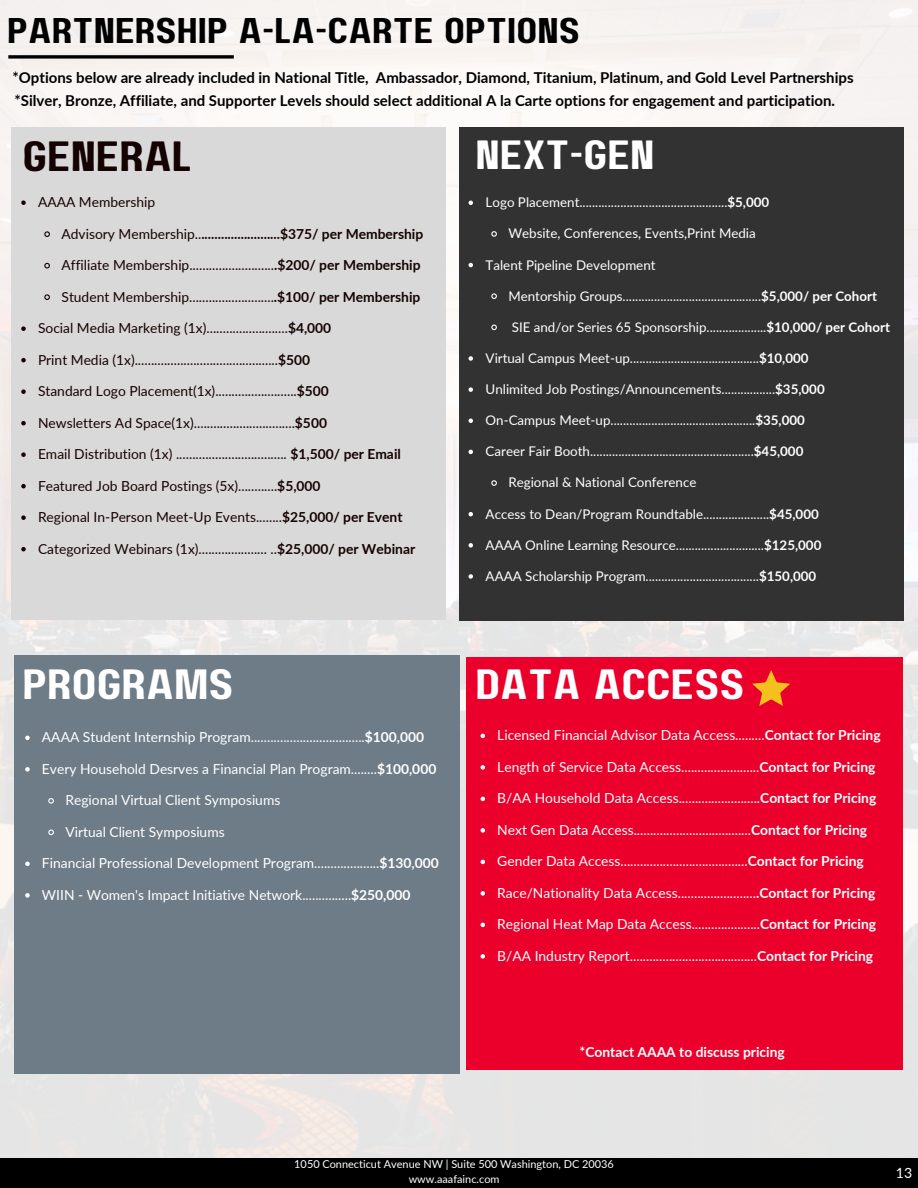
<style>
.page{position:relative;width:918px;height:1188px;background:#fff}
.page>*{position:absolute;margin:0;border:0;box-sizing:border-box;transform-origin:0 0}
.t1{font:42.3px "Paalalabas Display Wide BETA";color:#fff}
.t2{font:42.3px "Paalalabas Display Wide BETA";color:#150202}
.t3{font:40.8px "Paalalabas Display Wide BETA";color:#fff}
.t4{font:35.7px "Paalalabas Display Wide BETA";color:#000}
.t5{font:700 15px/23.1px "Lato";color:#000}
.t6{font:14.1px "Lato";color:#fff}
.t7{font:13.8px "Lato";color:#fff}
.t8{font:13.8px "Lato";color:#150202}
.t9{font:700 13.8px "Lato";color:#150202}
.t10{font:700 13.8px "Lato";color:#fff}
.t11{font:13.35px "Lato";color:#fff}
.t12{font:10.95px/14.5px "Lato";color:#fff;text-align:center}
.s1{font-weight:400}
.s2{font-weight:700}
</style>
<div class="page">
<img style="left:0;top:0;width:918px;height:1159px">
<div style="left:11px;top:127px;width:435px;height:493px;background:#d9d9d9"></div>
<svg style="left:8px;top:55px;width:226px;height:4px"></svg>
<div style="left:467px;top:657px;width:436px;height:412px;background:#eb002b"></div>
<div style="left:459px;top:127px;width:444px;height:493px;background:#323232"></div>
<div style="left:15px;top:655px;width:444px;height:419px;background:#6d7c87"></div>
<div style="left:0;top:1159px;width:918px;height:29px;background:#000"></div>
<svg style="left:752px;top:670px;width:38px;height:36px"></svg>
<svg style="left:21px;top:200px;width:5px;height:5px"></svg>
<svg style="left:44px;top:231px;width:6px;height:6px"></svg>
<svg style="left:44px;top:262px;width:6px;height:7px"></svg>
<svg style="left:44px;top:294px;width:6px;height:6px"></svg>
<svg style="left:21px;top:326px;width:5px;height:5px"></svg>
<svg style="left:21px;top:358px;width:5px;height:4px"></svg>
<svg style="left:21px;top:389px;width:5px;height:5px"></svg>
<svg style="left:21px;top:421px;width:5px;height:4px"></svg>
<svg style="left:21px;top:452px;width:5px;height:5px"></svg>
<svg style="left:21px;top:484px;width:5px;height:4px"></svg>
<svg style="left:21px;top:515px;width:5px;height:5px"></svg>
<svg style="left:21px;top:547px;width:5px;height:4px"></svg>
<svg style="left:481px;top:734px;width:4px;height:4px"></svg>
<svg style="left:481px;top:765px;width:4px;height:5px"></svg>
<svg style="left:481px;top:797px;width:4px;height:4px"></svg>
<svg style="left:481px;top:828px;width:4px;height:5px"></svg>
<svg style="left:481px;top:860px;width:4px;height:4px"></svg>
<svg style="left:481px;top:891px;width:4px;height:5px"></svg>
<svg style="left:481px;top:923px;width:4px;height:4px"></svg>
<svg style="left:481px;top:954px;width:4px;height:5px"></svg>
<svg style="left:469px;top:201px;width:4px;height:4px"></svg>
<svg style="left:491px;top:231px;width:6px;height:6px"></svg>
<svg style="left:469px;top:263px;width:4px;height:4px"></svg>
<svg style="left:491px;top:293px;width:6px;height:6px"></svg>
<svg style="left:491px;top:324px;width:6px;height:7px"></svg>
<svg style="left:469px;top:356px;width:4px;height:5px"></svg>
<svg style="left:469px;top:387px;width:4px;height:5px"></svg>
<svg style="left:469px;top:419px;width:4px;height:4px"></svg>
<svg style="left:469px;top:450px;width:4px;height:4px"></svg>
<svg style="left:491px;top:480px;width:6px;height:6px"></svg>
<svg style="left:469px;top:512px;width:4px;height:4px"></svg>
<svg style="left:469px;top:543px;width:4px;height:5px"></svg>
<svg style="left:469px;top:574px;width:4px;height:5px"></svg>
<svg style="left:25px;top:736px;width:5px;height:4px"></svg>
<svg style="left:25px;top:767px;width:5px;height:5px"></svg>
<svg style="left:48px;top:798px;width:6px;height:6px"></svg>
<svg style="left:48px;top:829px;width:6px;height:7px"></svg>
<svg style="left:25px;top:862px;width:5px;height:4px"></svg>
<svg style="left:25px;top:893px;width:5px;height:5px"></svg>
<h3 class="t4" style="left:7px;top:16px;width:574px">PARTNERSHIP A-LA-CARTE OPTIONS</h3>
<p class="t5" style="left:12px;top:65px;width:843px">*Options below are already included in National Title, Ambassador, Diamond, Titanium, Platinum, and Gold Level Partnerships *Silver, Bronze, Affiliate, and Supporter Levels should select additional A la Carte options for engagement and participation.</p>
<h1 class="t2" style="left:22px;top:139px;width:171px">GENERAL</h1>
<p class="t8" style="left:38px;top:194px;width:119px">AAAA Membership</p>
<p class="t9" style="left:62px;top:225px;width:363px"><span class="s1">Advisory Membership..</span>........................$375/ per Membership</p>
<p class="t8" style="left:62px;top:257px;width:361px">Affiliate Membership..........................<span class="s2">.$200/ per Membership</span></p>
<p class="t8" style="left:62px;top:288px;width:360px">Student Membership..........................<span class="s2">.$100/ per Membership</span></p>
<p class="t8" style="left:38px;top:320px;width:295px">Social Media Marketing (1x).........................<span class="s2">$4,000</span></p>
<p class="t8" style="left:38px;top:351px;width:274px">Print Media (1x)............................................<span class="s2">$500</span></p>
<p class="t8" style="left:38px;top:383px;width:292px">Standard Logo Placement(1x).........................<span class="s2">$500</span></p>
<p class="t8" style="left:38px;top:414px;width:291px">Newsletters Ad Space(1x)...............................<span class="s2">$500</span></p>
<p class="t8" style="left:38px;top:446px;width:364px">Email Distribution (1x) .................................. <span class="s2">$1,500/ per Email</span></p>
<p class="t8" style="left:38px;top:477px;width:284px">Featured Job Board Postings (5x)............<span class="s2">$5,000</span></p>
<p class="t8" style="left:38px;top:509px;width:366px">Regional In-Person Meet-Up Events........<span class="s2">$25,000/ per Event</span></p>
<p class="t8" style="left:38px;top:540px;width:379px">Categorized Webinars (1x)..................... ..<span class="s2">$25,000/ per Webinar</span></p>
<h1 class="t1" style="left:22px;top:667px;width:213px">PROGRAMS</h1>
<p class="t7" style="left:42px;top:729px;width:384px">AAAA Student Internship Program...................................<span class="s2">$100,000</span></p>
<p class="t7" style="left:42px;top:760px;width:396px">Every Household Desrves a Financial Plan Program........<span class="s2">$100,000</span></p>
<p class="t7" style="left:65px;top:792px;width:216px">Regional Virtual Client Symposiums</p>
<p class="t7" style="left:65px;top:823px;width:161px">Virtual Client Symposiums</p>
<p class="t7" style="left:42px;top:855px;width:398px">Financial Professional Development Program....................<span class="s2">$130,000</span></p>
<p class="t7" style="left:42px;top:886px;width:370px">WIIN - Women's Impact Initiative Network...............<span class="s2">$250,000</span></p>
<h2 class="t3" style="left:475px;top:138px;width:181px">NEXT-GEN</h2>
<p class="t11" style="left:486px;top:194px;width:285px">Logo Placement...............................................<span class="s2">$5,000</span></p>
<p class="t11" style="left:508px;top:225px;width:249px">Website, Conferences, Events,Print Media</p>
<p class="t11" style="left:486px;top:256px;width:171px">Talent Pipeline Development</p>
<p class="t11" style="left:508px;top:287px;width:370px">Mentorship Groups............................................<span class="s2">$5,000/ per Cohort</span></p>
<p class="t11" style="left:512px;top:319px;width:380px">SIE and/or Series 65 Sponsorship...................<span class="s2">$10,000/ per Cohort</span></p>
<p class="t11" style="left:486px;top:350px;width:325px">Virtual Campus Meet-up.........................................<span class="s2">$10,000</span></p>
<p class="t11" style="left:486px;top:381px;width:341px">Unlimited Job Postings/Announcements.................<span class="s2">$35,000</span></p>
<p class="t11" style="left:486px;top:412px;width:321px">On-Campus Meet-up..............................................<span class="s2">$35,000</span></p>
<p class="t11" style="left:486px;top:443px;width:319px">Career Fair Booth....................................................<span class="s2">$45,000</span></p>
<p class="t11" style="left:508px;top:474px;width:190px">Regional &amp; National Conference</p>
<p class="t11" style="left:486px;top:505px;width:335px">Access to Dean/Program Roundtable.....................<span class="s2">$45,000</span></p>
<p class="t11" style="left:486px;top:537px;width:337px">AAAA Online Learning Resource............................<span class="s2">$125,000</span></p>
<p class="t11" style="left:486px;top:568px;width:332px">AAAA Scholarship Program....................................<span class="s2">$150,000</span></p>
<h1 class="t1" style="left:475px;top:667px;width:271px">DATA ACCESS</h1>
<p class="t7" style="left:497px;top:727px;width:385px">Licensed Financial Advisor Data Access.........<span class="s2">Contact for Pricing</span></p>
<p class="t7" style="left:497px;top:758px;width:380px">Length of Service Data Access........................<span class="s2">Contact for Pricing</span></p>
<p class="t7" style="left:497px;top:790px;width:380px">B/AA Household Data Access.........................<span class="s2">Contact for Pricing</span></p>
<p class="t7" style="left:497px;top:821px;width:371px">Next Gen Data Access....................................<span class="s2">Contact for Pricing</span></p>
<p class="t7" style="left:497px;top:853px;width:368px">Gender Data Access.......................................<span class="s2">Contact for Pricing</span></p>
<p class="t7" style="left:497px;top:884px;width:380px">Race/Nationality Data Access........................<span class="s2">.Contact for Pricing</span></p>
<p class="t7" style="left:497px;top:916px;width:380px">Regional Heat Map Data Access.....................<span class="s2">Contact for Pricing</span></p>
<p class="t7" style="left:497px;top:947px;width:377px">B/AA Industry Report.......................................<span class="s2">Contact for Pricing</span></p>
<p class="t10" style="left:579px;top:1044px;width:207px">*Contact AAAA to discuss pricing</p>
<p class="t12" style="left:294px;top:1157px;width:321px">1050 Connecticut Avenue NW | Suite 500 Washington, DC 20036 www.aaafainc.com</p>
<p class="t6" style="left:896px;top:1164px;width:18px">13</p>
</div>
